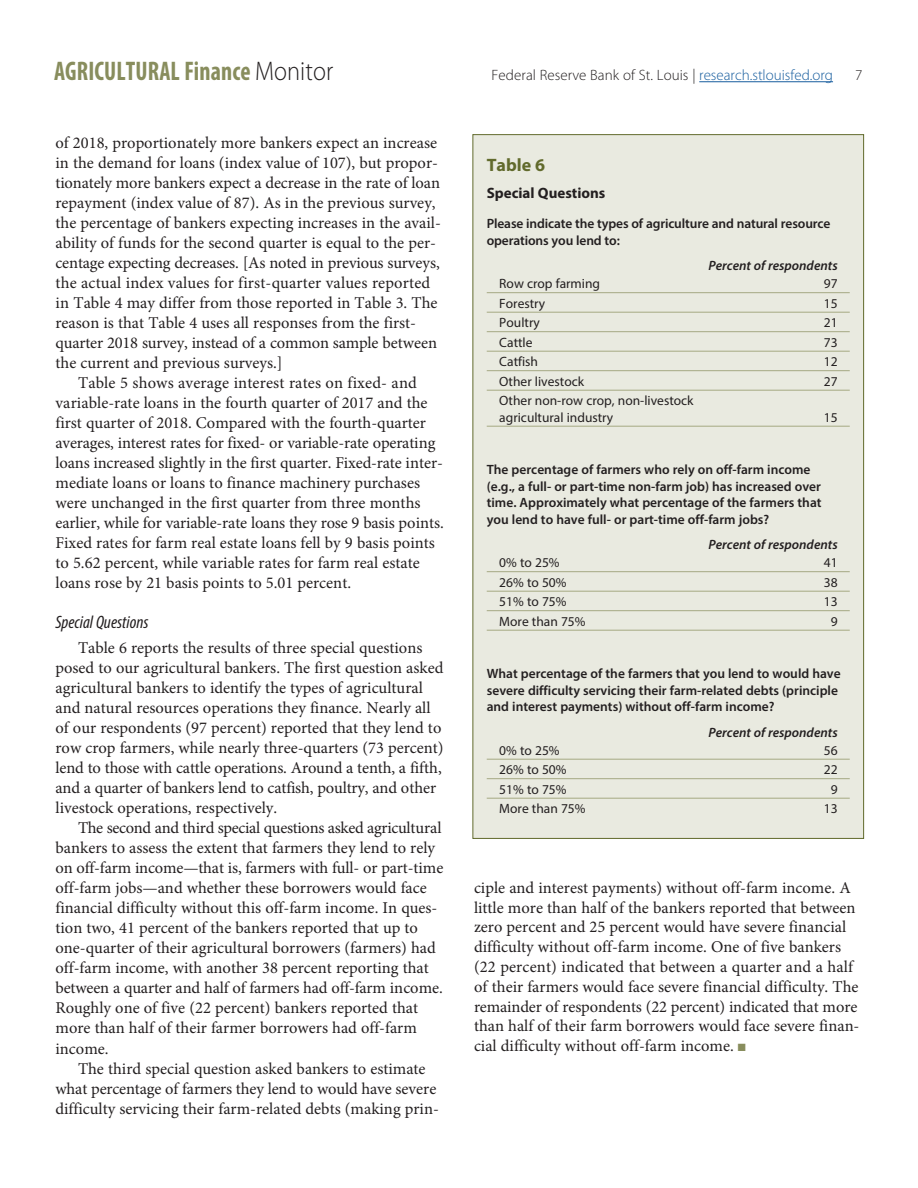
<style>
.page{position:relative;width:918px;height:1188px;background:#fff}
.page>*{position:absolute;margin:0;border:0;box-sizing:border-box;transform-origin:0 0}
.t1{font:700 condensed 27px "Myriad Pro";letter-spacing:.005em;color:#888d5d;scale:.9 1}
.Section_Head_NEW{font:italic condensed 18px "Myriad Pro";color:#231f20}
.t2{font:700 18px "Myriad Pro";color:#616a2c}
.Text_NEW{font:16.5px/20.1px "Minion Pro";color:#231f20}
.t3{font:300 15px "Myriad Pro";letter-spacing:.005em;color:#231f20}
.Table_Title{font:700 15px "Myriad Pro";color:#231f20}
.Table_Text{font:600 13.5px/16.5px "Myriad Pro";color:#231f20}
.Table_Text-2{font:13.5px/16.5px "Myriad Pro";color:#231f20}
.Table_Text-3{font:italic 600 13.5px "Myriad Pro";color:#231f20}
.s1{font-weight:300;font-stretch:normal;color:#231f20}
.s2{color:#175d9e}
.s3{color:#888d5d}
</style>
<div class="page">
<hr style="left:699px;top:81px;width:134px;height:1px;background:#175d9e">
<div style="left:473px;top:135px;width:391px;height:703px;background:#e9eae0"></div>
<hr style="left:487px;top:292px;width:363px;height:1px;background:#a5a983">
<hr style="left:487px;top:312px;width:363px;height:1px;background:#a5a983">
<hr style="left:487px;top:331px;width:363px;height:1px;background:#a5a983">
<hr style="left:487px;top:351px;width:363px;height:1px;background:#a5a983">
<hr style="left:487px;top:370px;width:363px;height:1px;background:#a5a983">
<hr style="left:487px;top:390px;width:363px;height:1px;background:#a5a983">
<hr style="left:487px;top:426px;width:363px;height:1px;background:#a5a983">
<hr style="left:487px;top:571px;width:363px;height:1px;background:#a5a983">
<hr style="left:487px;top:591px;width:363px;height:1px;background:#a5a983">
<hr style="left:487px;top:610px;width:363px;height:1px;background:#a5a983">
<hr style="left:487px;top:630px;width:363px;height:1px;background:#a5a983">
<hr style="left:487px;top:759px;width:363px;height:1px;background:#a5a983">
<hr style="left:487px;top:778px;width:363px;height:1px;background:#a5a983">
<hr style="left:487px;top:798px;width:363px;height:1px;background:#a5a983">
<p class="t1" style="left:54px;top:54px;width:312px">AGRICULTURAL Finance <span class="s1">Monitor</span></p>
<p class="t3" style="left:492px;top:67px;width:343px">Federal Reserve Bank of St. Louis | <span class="s2">research.stlouisfed.org</span></p>
<p class="t3" style="left:855px;top:67px;width:9px">7</p>
<p class="Text_NEW" style="left:56px;top:133px;width:387px">of 2018, proportionately more bankers expect an increase in the demand for loans (index value of 107), but propor&shy;tionately more bankers expect a decrease in the rate of loan repayment (index value of 87). As in the previous survey, the percentage of bankers expecting increases in the avail&shy;ability of funds for the second quarter is equal to the per&shy;centage expecting decreases. [As noted in previous surveys, the actual index values for first-quarter values reported in Table 4 may differ from those reported in Table 3. The reason is that Table 4 uses all responses from the first&shy;quarter 2018 survey, instead of a common sample between the current and previous surveys.]</p>
<p class="Text_NEW" style="left:56px;top:373px;width:390px;text-indent:22px">Table 5 shows average interest rates on fixed- and variable-rate loans in the fourth quarter of 2017 and the first quarter of 2018. Compared with the fourth-quarter averages, interest rates for fixed- or variable-rate operating loans increased slightly in the first quarter. Fixed-rate inter&shy;mediate loans or loans to finance machinery purchases were unchanged in the first quarter from three months earlier, while for variable-rate loans they rose 9 basis points.<br>Fixed rates for farm real estate loans fell by 9 basis points to 5.62 percent, while variable rates for farm real estate loans rose by 21 basis points to 5.01 percent.</p>
<p class="Section_Head_NEW" style="left:56px;top:611px;width:95px">Special Questions</p>
<p class="Text_NEW" style="left:56px;top:638px;width:390px;text-indent:22px">Table 6 reports the results of three special questions posed to our agricultural bankers. The first question asked agricultural bankers to identify the types of agricultural and natural resources operations they finance. Nearly all of our respondents (97 percent) reported that they lend to row crop farmers, while nearly three-quarters (73 percent) lend to those with cattle operations. Around a tenth, a fifth, and a quarter of bankers lend to catfish, poultry, and other livestock operations, respectively.</p>
<p class="Text_NEW" style="left:56px;top:818px;width:389px;text-indent:22px">The second and third special questions asked agricultural bankers to assess the extent that farmers they lend to rely on off-farm income—that is, farmers with full- or part-time off-farm jobs—and whether these borrowers would face financial difficulty without this off-farm income. In ques&shy;tion two, 41 percent of the bankers reported that up to one-quarter of their agricultural borrowers (farmers) had off-farm income, with another 38 percent reporting that between a quarter and half of farmers had off-farm income.<br>Roughly one of five (22 percent) bankers reported that more than half of their farmer borrowers had off-farm income.</p>
<p class="Text_NEW" style="left:56px;top:1058px;width:385px;text-align:center">The third special question asked bankers to estimate what percentage of farmers they lend to would have severe difficulty servicing their farm-related debts (making prin-</p>
<p class="t2" style="left:487px;top:153px;width:60px">Table 6</p>
<p class="Table_Title" style="left:487px;top:183px;width:120px">Special Questions</p>
<p class="Table_Text" style="left:487px;top:215px;width:345px">Please indicate the types of agriculture and natural resource operations you lend to:</p>
<p class="Table_Text-3" style="left:709px;top:257px;width:131px">Percent of respondents</p>
<p class="Table_Text-2" style="left:499px;top:275px;width:102px">Row crop farming</p>
<p class="Table_Text-2" style="left:824px;top:275px;width:15px">97</p>
<p class="Table_Text-2" style="left:499px;top:295px;width:47px">Forestry</p>
<p class="Table_Text-2" style="left:824px;top:295px;width:15px">15</p>
<p class="Table_Text-2" style="left:499px;top:314px;width:42px">Poultry</p>
<p class="Table_Text-2" style="left:824px;top:314px;width:15px">21</p>
<p class="Table_Text-2" style="left:499px;top:334px;width:35px">Cattle</p>
<p class="Table_Text-2" style="left:824px;top:334px;width:15px">73</p>
<p class="Table_Text-2" style="left:499px;top:353px;width:40px">Catfish</p>
<p class="Table_Text-2" style="left:824px;top:353px;width:15px">12</p>
<p class="Table_Text-2" style="left:499px;top:373px;width:86px">Other livestock</p>
<p class="Table_Text-2" style="left:824px;top:373px;width:15px">27</p>
<p class="Table_Text-2" style="left:499px;top:392px;width:196px">Other non-row crop, non-livestock agricultural industry</p>
<p class="Table_Text-2" style="left:824px;top:409px;width:15px">15</p>
<p class="Table_Text" style="left:487px;top:461px;width:336px">The percentage of farmers who rely on off-farm income (e.g., a full- or part-time non-farm job) has increased over time. Approximately what percentage of the farmers that you lend to have full- or part-time off-farm jobs?</p>
<p class="Table_Text-3" style="left:709px;top:536px;width:131px">Percent of respondents</p>
<p class="Table_Text-2" style="left:499px;top:554px;width:62px">0% to 25%</p>
<p class="Table_Text-2" style="left:824px;top:554px;width:15px">41</p>
<p class="Table_Text-2" style="left:499px;top:574px;width:69px">26% to 50%</p>
<p class="Table_Text-2" style="left:824px;top:574px;width:15px">38</p>
<p class="Table_Text-2" style="left:499px;top:593px;width:69px">51% to 75%</p>
<p class="Table_Text-2" style="left:824px;top:593px;width:15px">13</p>
<p class="Table_Text-2" style="left:499px;top:613px;width:88px">More than 75%</p>
<p class="Table_Text-2" style="left:831px;top:613px;width:8px">9</p>
<p class="Table_Text" style="left:487px;top:665px;width:356px">What percentage of the farmers that you lend to would have severe difficulty servicing their farm-related debts (principle and interest payments) without off-farm income?</p>
<p class="Table_Text-3" style="left:709px;top:723px;width:131px">Percent of respondents</p>
<p class="Table_Text-2" style="left:499px;top:742px;width:62px">0% to 25%</p>
<p class="Table_Text-2" style="left:824px;top:742px;width:15px">56</p>
<p class="Table_Text-2" style="left:499px;top:761px;width:69px">26% to 50%</p>
<p class="Table_Text-2" style="left:824px;top:761px;width:15px">22</p>
<p class="Table_Text-2" style="left:499px;top:781px;width:69px">51% to 75%</p>
<p class="Table_Text-2" style="left:831px;top:781px;width:8px">9</p>
<p class="Table_Text-2" style="left:499px;top:800px;width:88px">More than 75%</p>
<p class="Table_Text-2" style="left:824px;top:800px;width:15px">13</p>
<p class="Text_NEW" style="left:474px;top:878px;width:387px">ciple and interest payments) without off-farm income. A little more than half of the bankers reported that between zero percent and 25 percent would have severe financial difficulty without off-farm income. One of five bankers (22 percent) indicated that between a quarter and a half of their farmers would face severe financial difficulty. The remainder of respondents (22 percent) indicated that more than half of their farm borrowers would face severe finan&shy;cial difficulty without off-farm income. <span class="s3">■</span></p>
</div>
